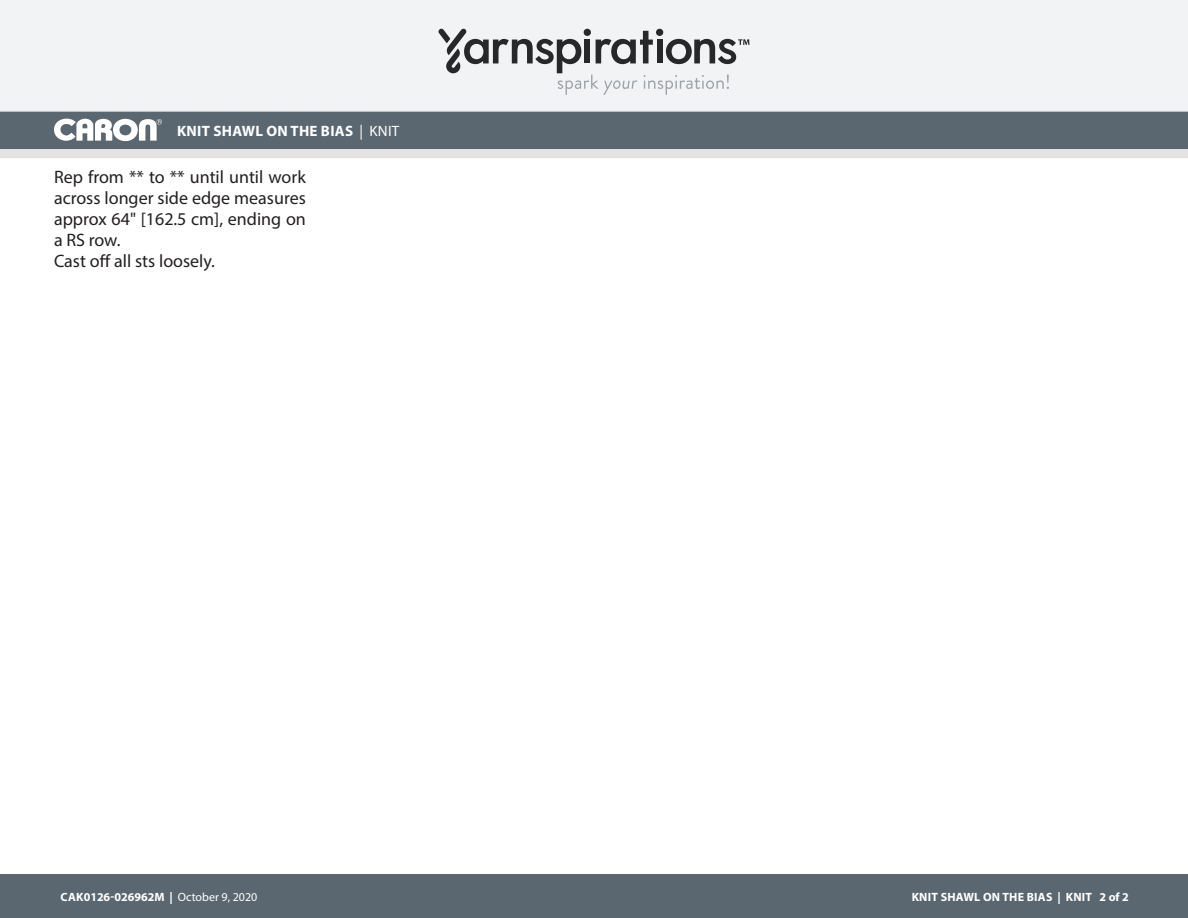
<style>
.page{position:relative;width:1188px;height:918px;background:#fff}
.page>*{position:absolute;margin:0;border:0;box-sizing:border-box;transform-origin:0 0}
.Body_Color_coded_siz{font:18px/21px "Myriad Pro";color:#231f20;text-align:justify}
.t1{font:700 15px "Myriad Pro";letter-spacing:.02em;color:#fff}
.t2{font:700 12px "Myriad Pro";color:#fff}
.t3{font:700 12px "Myriad Pro";letter-spacing:.02em;color:#fff}
.s1{font-weight:400}
</style>
<div class="page">
<div style="left:0;top:875px;width:1188px;height:43px;background:#5a6670"></div>
<div style="left:0;top:149px;width:1188px;height:9px;background:#e4e3e3"></div>
<div style="left:0;top:111px;width:1188px;height:38px;background:#5a6670"></div>
<div style="left:0;top:0;width:1188px;height:112px;background:#f2f3f4"></div>
<svg style="left:438px;top:29px;width:311px;height:66px"></svg>
<svg style="left:54px;top:119px;width:108px;height:22px"></svg>
<p class="t1" style="left:177px;top:121px;width:224px">KNIT SHAWL ON THE BIAS <span class="s1">| KNIT</span></p>
<p class="Body_Color_coded_siz" style="left:54px;top:166px;width:253px">Rep from ** to ** until until work across longer side edge measures approx 64" [162.5 cm], ending on a RS row.</p>
<p class="Body_Color_coded_siz" style="left:54px;top:250px;width:163px">Cast off all sts loosely.</p>
<p class="t2" style="left:61px;top:889px;width:198px">CAK0126-026962M | <span class="s1">October 9, 2020</span></p>
<p class="t3" style="left:912px;top:889px;width:219px">KNIT SHAWL ON THE BIAS | KNIT 2 of 2</p>
</div>
